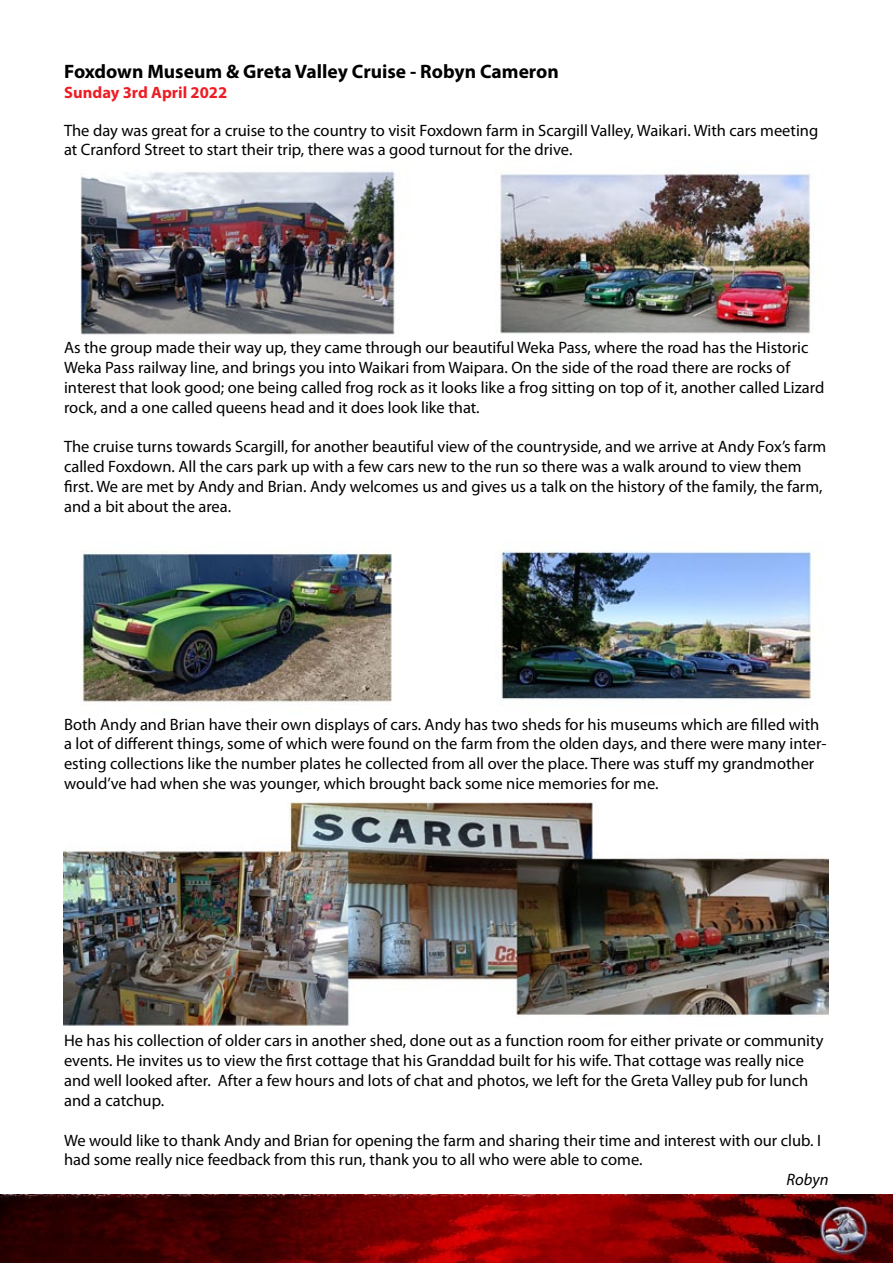
<style>
.page{position:relative;width:893px;height:1263px;background:#fff}
.page>*{position:absolute;margin:0;border:0;box-sizing:border-box;transform-origin:0 0}
.t1{font:700 19.5px "Myriad Pro";color:#000}
.t2{font:16.5px/19.8px "Myriad Pro";color:#000}
.t3{font:700 16.5px "Myriad Pro";color:#ed1d24}
.t4{font:italic 16.5px "Myriad Pro";color:#000}
</style>
<div class="page">
<img style="left:0;top:1194px;width:893px;height:69px">
<img style="left:64px;top:171px;width:765px;height:856px">
<p class="t1" style="left:64px;top:59px;width:496px">Foxdown Museum &amp; Greta Valley Cruise - Robyn Cameron</p>
<p class="t3" style="left:64px;top:82px;width:164px">Sunday 3rd April 2022</p>
<p class="t2" style="left:64px;top:120px;width:756px">The day was great for a cruise to the country to visit Foxdown farm in Scargill Valley, Waikari. With cars meeting at Cranford Street to start their trip, there was a good turnout for the drive.</p>
<p class="t2" style="left:64px;top:338px;width:762px">As the group made their way up, they came through our beautiful Weka Pass, where the road has the Historic Weka Pass railway line, and brings you into Waikari from Waipara. On the side of the road there are rocks of interest that look good; one being called frog rock as it looks like a frog sitting on top of it, another called Lizard rock, and a one called queens head and it does look like that.</p>
<p class="t2" style="left:64px;top:437px;width:764px">The cruise turns towards Scargill, for another beautiful view of the countryside, and we arrive at Andy Fox’s farm called Foxdown. All the cars park up with a few cars new to the run so there was a walk around to view them first. We are met by Andy and Brian. Andy welcomes us and gives us a talk on the history of the family, the farm, and a bit about the area.</p>
<p class="t2" style="left:64px;top:714px;width:764px">Both Andy and Brian have their own displays of cars. Andy has two sheds for his museums which are filled with a lot of different things, some of which were found on the farm from the olden days, and there were many inter&shy;esting collections like the number plates he collected from all over the place. There was stuff my grandmother would’ve had when she was younger, which brought back some nice memories for me.</p>
<p class="t2" style="left:64px;top:1031px;width:761px">He has his collection of older cars in another shed, done out as a function room for either private or community events. He invites us to view the first cottage that his Granddad built for his wife. That cottage was really nice and well looked after. After a few hours and lots of chat and photos, we left for the Greta Valley pub for lunch and a catchup.</p>
<p class="t2" style="left:64px;top:1130px;width:758px">We would like to thank Andy and Brian for opening the farm and sharing their time and interest with our club. I had some really nice feedback from this run, thank you to all who were able to come.</p>
<p class="t4" style="left:787px;top:1169px;width:43px">Robyn</p>
</div>
